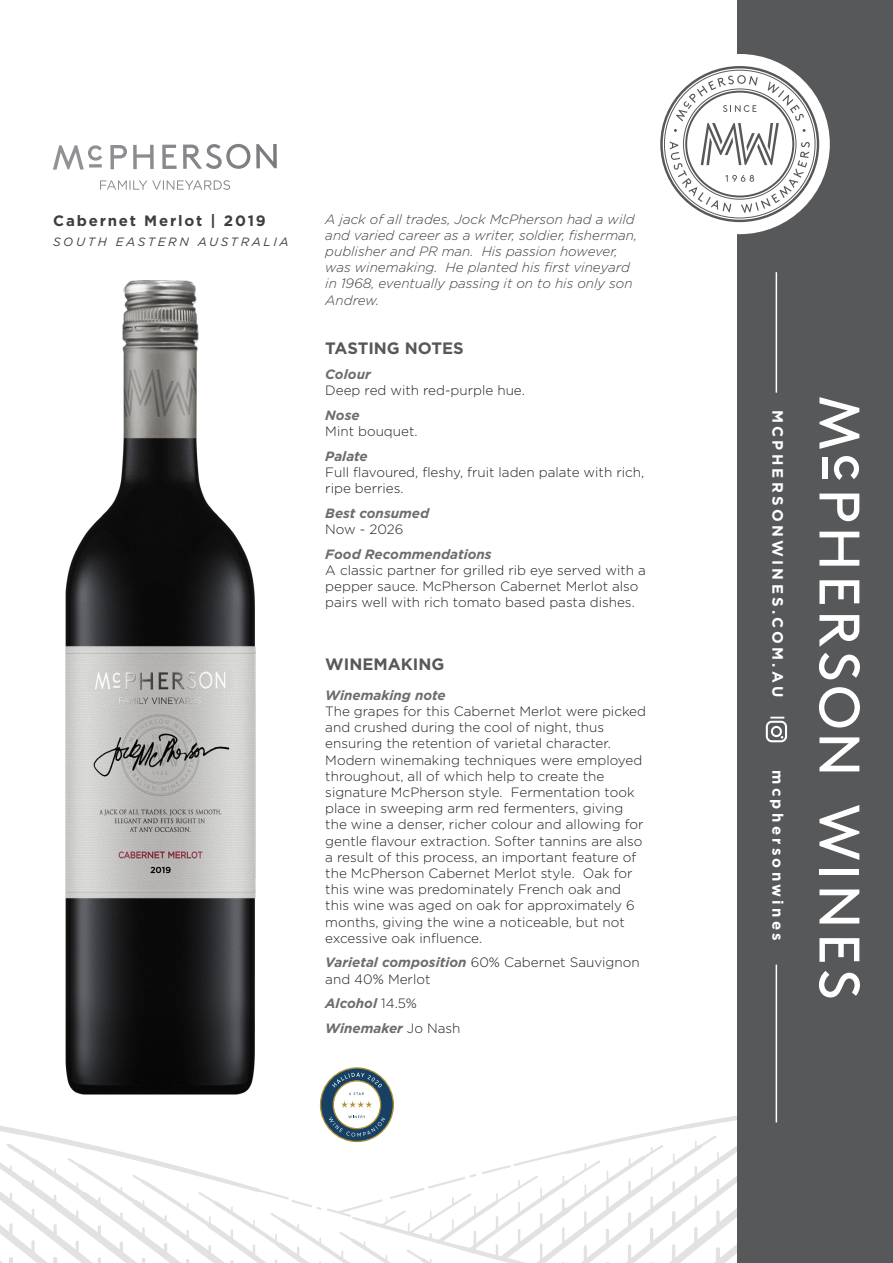
<style>
.page{position:relative;width:893px;height:1263px;background:#fff}
.page>*{position:absolute;margin:0;border:0;box-sizing:border-box;transform-origin:0 0}
.t1{font:700 16.5px "Gotham";color:#57585a}
.t2{font:700 15px "Gotham";letter-spacing:.22em;color:#fff}
.t3{font:700 15px "Gotham";letter-spacing:.12em;color:#3e3e3f}
.t4{font:300 13.5px/16.2px "Gotham";color:#231f20}
.t5{font:italic 300 13.5px/16.2px "Gotham";color:#3e3e3f}
.t6{font:italic 700 13.5px "Gotham";color:#6c6d70}
.t7{font:italic 12px "Gotham";letter-spacing:.22em;color:#3e3e3f}
.s1{font-weight:700;font-style:italic;color:#6c6d70}
.s2{font-weight:300;font-style:normal;color:#231f20}
</style>
<div class="page">
<svg style="left:0;top:1095px;width:738px;height:168px"></svg>
<div style="left:738px;top:0;width:155px;height:1263px;background:#57585a"></div>
<svg style="left:819px;top:805px;width:40px;height:118px"></svg>
<svg style="left:819px;top:938px;width:40px;height:24px"></svg>
<svg style="left:819px;top:971px;width:41px;height:26px"></svg>
<svg style="left:819px;top:493px;width:40px;height:28px"></svg>
<svg style="left:819px;top:532px;width:41px;height:239px"></svg>
<svg style="left:819px;top:397px;width:40px;height:52px"></svg>
<div style="left:823px;top:458px;width:5px;height:21px;background:#fff"></div>
<svg style="left:826px;top:456px;width:33px;height:24px"></svg>
<div style="left:650px;top:54px;width:180px;height:180px;background:#fff;border-radius:50%"></div>
<svg style="left:660px;top:66px;width:159px;height:156px"></svg>
<hr style="left:776px;top:272px;width:1px;height:121px;background:#fff">
<hr style="left:776px;top:965px;width:1px;height:157px;background:#fff">
<svg style="left:766px;top:721px;width:21px;height:21px"></svg>
<img style="left:55px;top:280px;width:214px;height:835px">
<svg style="left:53px;top:144px;width:224px;height:46px"></svg>
<svg style="left:320px;top:1067px;width:74px;height:75px"></svg>
<p class="t3" style="left:53px;top:210px;width:214px">Cabernet Merlot | 2019</p>
<p class="t7" style="left:53px;top:234px;width:237px">SOUTH EASTERN AUSTRALIA</p>
<p class="t5" style="left:325px;top:210px;width:313px">A jack of all trades, Jock McPherson had a wild and varied career as a writer, soldier, fisherman, publisher and PR man. His passion however, was winemaking. He planted his first vineyard in 1968, eventually passing it on to his only son Andrew.</p>
<p class="t1" style="left:325px;top:337px;width:140px">TASTING NOTES</p>
<p class="t6" style="left:325px;top:365px;width:47px">Colour</p>
<p class="t4" style="left:325px;top:382px;width:201px">Deep red with red-purple hue.</p>
<p class="t6" style="left:325px;top:406px;width:36px">Nose</p>
<p class="t4" style="left:325px;top:423px;width:94px">Mint bouquet.</p>
<p class="t6" style="left:325px;top:447px;width:44px">Palate</p>
<p class="t4" style="left:325px;top:463px;width:320px">Full flavoured, fleshy, fruit laden palate with rich, ripe berries.</p>
<p class="t6" style="left:325px;top:504px;width:105px">Best consumed</p>
<p class="t4" style="left:325px;top:521px;width:80px">Now - 2026</p>
<p class="t6" style="left:325px;top:545px;width:168px">Food Recommendations</p>
<p class="t4" style="left:325px;top:561px;width:322px">A classic partner for grilled rib eye served with a pepper sauce. McPherson Cabernet Merlot also pairs well with rich tomato based pasta dishes.</p>
<p class="t1" style="left:325px;top:653px;width:121px">WINEMAKING</p>
<p class="t4" style="left:325px;top:686px;width:322px"><span class="s1">Winemaking note<br></span>The grapes for this Cabernet Merlot were picked and crushed during the cool of night, thus ensuring the retention of varietal character.<br>Modern winemaking techniques were employed throughout, all of which help to create the signature McPherson style. Fermentation took place in sweeping arm red fermenters, giving the wine a denser, richer colour and allowing for gentle flavour extraction. Softer tannins are also a result of this process, an important feature of the McPherson Cabernet Merlot style. Oak for this wine was predominately French oak and this wine was aged on oak for approximately 6 months, giving the wine a noticeable, but not excessive oak influence.</p>
<p class="t4" style="left:325px;top:954px;width:316px"><span class="s1">Varietal composition</span> 60% Cabernet Sauvignon and 40% Merlot</p>
<p class="t6" style="left:325px;top:995px;width:93px">Alcohol <span class="s2">14.5%</span></p>
<p class="t6" style="left:325px;top:1019px;width:137px">Winemaker <span class="s2">Jo Nash</span></p>
<p class="t2" style="left:788px;top:410px;width:312px;rotate:90deg">MCPHERSONWINES.COM.AU |</p>
<p class="t2" style="left:788px;top:770px;width:172px;rotate:90deg">mcphersonwines</p>
</div>
